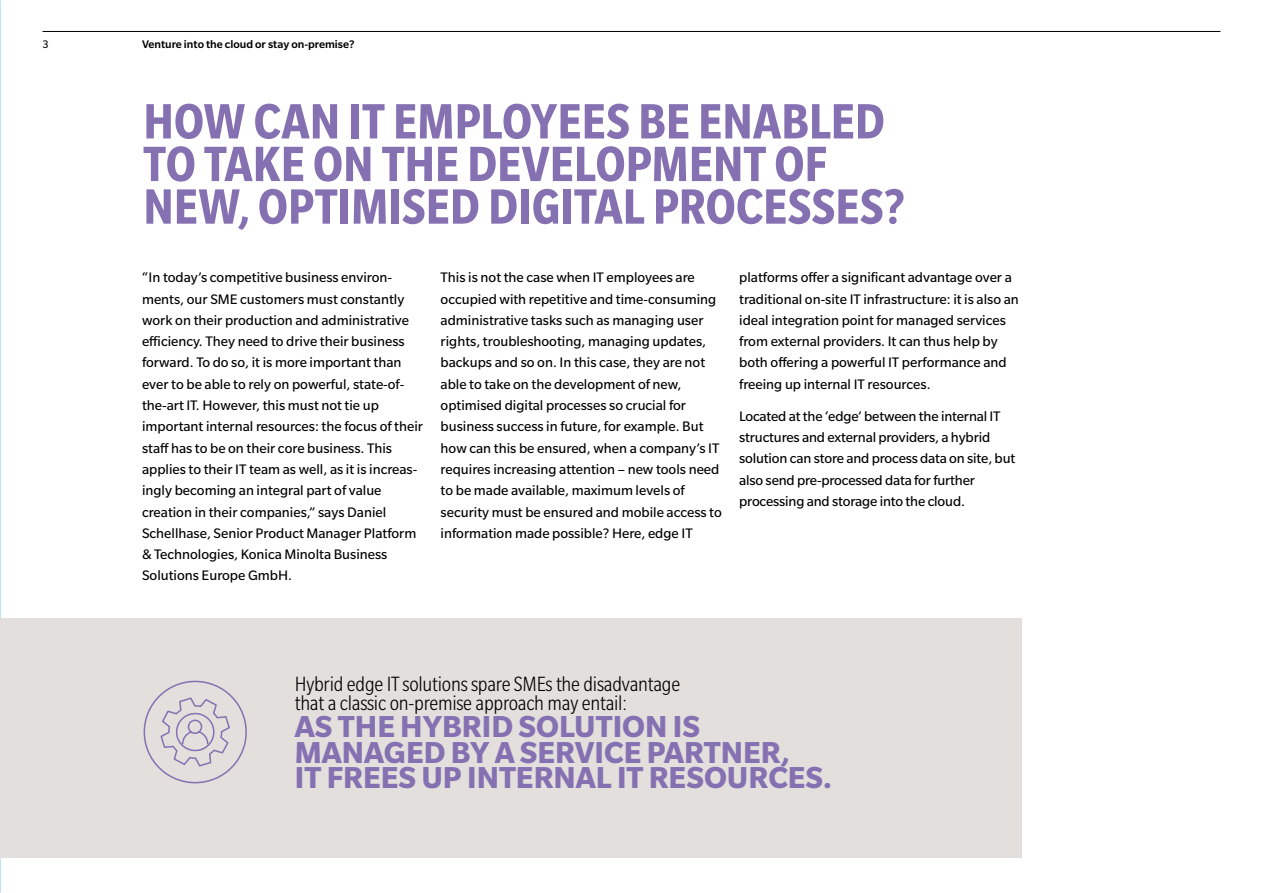
<style>
.page{position:relative;width:1263px;height:893px;background:#fff}
.page>*{position:absolute;margin:0;border:0;box-sizing:border-box;transform-origin:0 0}
.t1{font:700 condensed 54px/42.6px "Slate Pro";color:#8571b2}
.t2{font:700 33px/25.5px "Slate Pro";color:#8571b2}
.t3{font:300 condensed 22.5px/18.9px "Slate Pro";letter-spacing:-.01em;color:#000}
.t4{font:15px/21.3px "Slate Pro";color:#000}
.t5{font:500 12px "Slate Pro";color:#000}
.t6{font:12px "Slate Pro";color:#000}
</style>
<div class="page">
<div style="left:0;top:618px;width:1021px;height:239px;background:#e2dfdd"></div>
<div style="left:144px;top:681px;width:103px;height:102px;border:2px solid #8571b2;border-radius:50%"></div>
<svg style="left:160px;top:698px;width:71px;height:70px"></svg>
<hr style="left:43px;top:31px;width:1177px;height:1px;background:#000">
<p class="t6" style="left:43px;top:38px;width:8px">3</p>
<p class="t5" style="left:142px;top:38px;width:214px">Venture into the cloud or stay on-premise?</p>
<h1 class="t1" style="left:143px;top:100px;width:763px">HOW CAN IT EMPLOYEES BE ENABLED<br>TO TAKE ON THE DEVELOPMENT OF<br>NEW, OPTIMISED DIGITAL PROCESSES?</h1>
<p class="t4" style="left:142px;top:267px;width:283px">“In today’s competitive business environ&shy;ments, our SME customers must constantly work on their production and administrative efficiency. They need to drive their business forward. To do so, it is more important than ever to be able to rely on powerful, state-of&shy;the-art IT. However, this must not tie up important internal resources: the focus of their staff has to be on their core business. This applies to their IT team as well, as it is increas&shy;ingly becoming an integral part of value creation in their companies,” says Daniel Schellhase, Senior Product Manager Platform &amp; Technologies, Konica Minolta Business Solutions Europe GmbH.</p>
<p class="t4" style="left:441px;top:267px;width:283px">This is not the case when IT employees are occupied with repetitive and time-consuming administrative tasks such as managing user rights, troubleshooting, managing updates, backups and so on. In this case, they are not able to take on the development of new, optimised digital processes so crucial for business success in future, for example. But how can this be ensured, when a company’s IT requires increasing attention – new tools need to be made available, maximum levels of security must be ensured and mobile access to information made possible? Here, edge IT</p>
<p class="t4" style="left:739px;top:267px;width:281px">platforms offer a significant advantage over a traditional on-site IT infrastructure: it is also an ideal integration point for managed services from external providers. It can thus help by both offering a powerful IT performance and freeing up internal IT resources.</p>
<p class="t4" style="left:739px;top:405px;width:278px">Located at the ‘edge’ between the internal IT structures and external providers, a hybrid solution can store and process data on site, but also send pre-processed data for further processing and storage into the cloud.</p>
<h3 class="t3" style="left:295px;top:674px;width:387px">Hybrid edge IT solutions spare SMEs the disadvantage that a classic on-premise approach may entail:</h3>
<h2 class="t2" style="left:295px;top:713px;width:539px">AS THE HYBRID SOLUTION IS<br>MANAGED BY A SERVICE PARTNER,<br>IT FREES UP INTERNAL IT RESOURCES.</h2>
</div>
